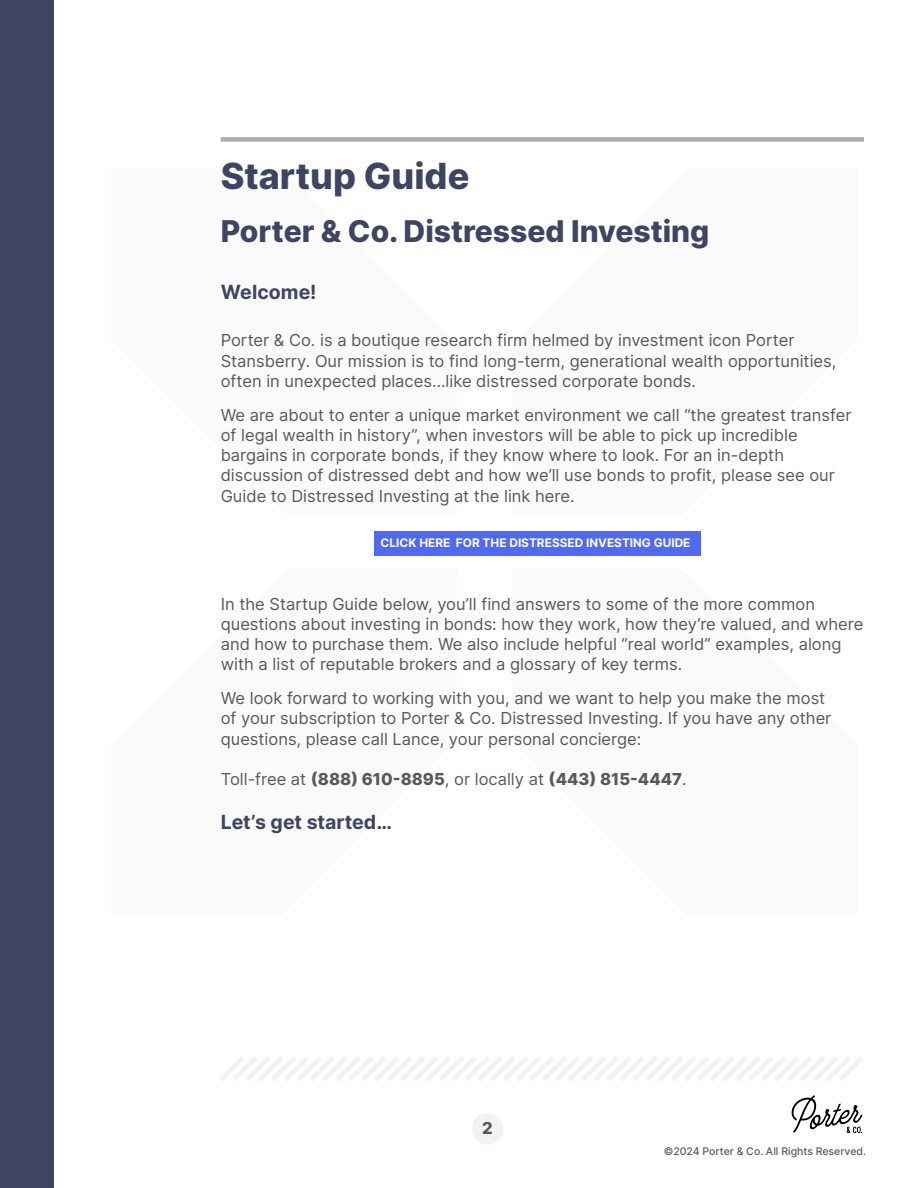
<style>
.page{position:relative;width:918px;height:1188px;background:#fff}
.page>*{position:absolute;margin:0;border:0;box-sizing:border-box;transform-origin:0 0}
.t1{font:800 36px "Inter";color:#3f4463}
.t2{font:800 30px "Inter";color:#3f4463}
.t3{font:700 19.5px "Inter";color:#3f4463}
.t4{font:16.5px/20.2px "Inter";color:#595959}
.t5{font:800 16.5px "Inter";color:#595959}
.t6{font:700 11.85px "Inter";color:#fff}
.t7{font:500 10.5px "Inter";color:#595959}
.s1{font-weight:400}
</style>
<div class="page">
<svg style="left:220px;top:1057px;width:643px;height:24px"></svg>
<div style="left:0;top:0;width:54px;height:1188px;background:#3f4463"></div>
<div style="left:472px;top:1113px;width:31px;height:32px;background:#f2f2f2;border-radius:50%"></div>
<svg style="left:792px;top:1095px;width:70px;height:38px"></svg>
<div style="left:221px;top:137px;width:643px;height:5px;background:#acacac"></div>
<div style="left:375px;top:531px;width:326px;height:25px;background:#5069f2"></div>
<h1 class="t1" style="left:221px;top:150px;width:250px">Startup Guide</h1>
<h2 class="t2" style="left:221px;top:209px;width:490px">Porter &amp; Co. Distressed Investing</h2>
<p class="t3" style="left:221px;top:278px;width:97px">Welcome!</p>
<p class="t4" style="left:221px;top:330px;width:617px">Porter &amp; Co. is a boutique research firm helmed by investment icon Porter<br>Stansberry. Our mission is to find long-term, generational wealth opportunities, often in unexpected places…like distressed corporate bonds.</p>
<p class="t4" style="left:221px;top:404px;width:632px">We are about to enter a unique market environment we call “the greatest transfer of legal wealth in history”, when investors will be able to pick up incredible bargains in corporate bonds, if they know where to look. For an in-depth discussion of distressed debt and how we’ll use bonds to profit, please see our Guide to Distressed Investing at the link here.</p>
<p class="t6" style="left:381px;top:534px;width:311px">CLICK HERE FOR THE DISTRESSED INVESTING GUIDE</p>
<p class="t4" style="left:221px;top:593px;width:644px">In the Startup Guide below, you’ll find answers to some of the more common questions about investing in bonds: how they work, how they’re valued, and where and how to purchase them. We also include helpful “real world” examples, along with a list of reputable brokers and a glossary of key terms.</p>
<p class="t4" style="left:221px;top:688px;width:612px">We look forward to working with you, and we want to help you make the most of your subscription to Porter &amp; Co. Distressed Investing. If you have any other questions, please call Lance, your personal concierge:</p>
<p class="t5" style="left:221px;top:767px;width:467px"><span class="s1">Toll-free at</span> (888) 610-8895<span class="s1">, or locally at</span> (443) 815-4447<span class="s1">.</span></p>
<p class="t3" style="left:221px;top:808px;width:173px">Let’s get started…</p>
<p class="t5" style="left:482px;top:1116px;width:12px">2</p>
<p class="t7" style="left:664px;top:1143px;width:204px">©2024 Porter &amp; Co. All Rights Reserved.</p>
</div>
